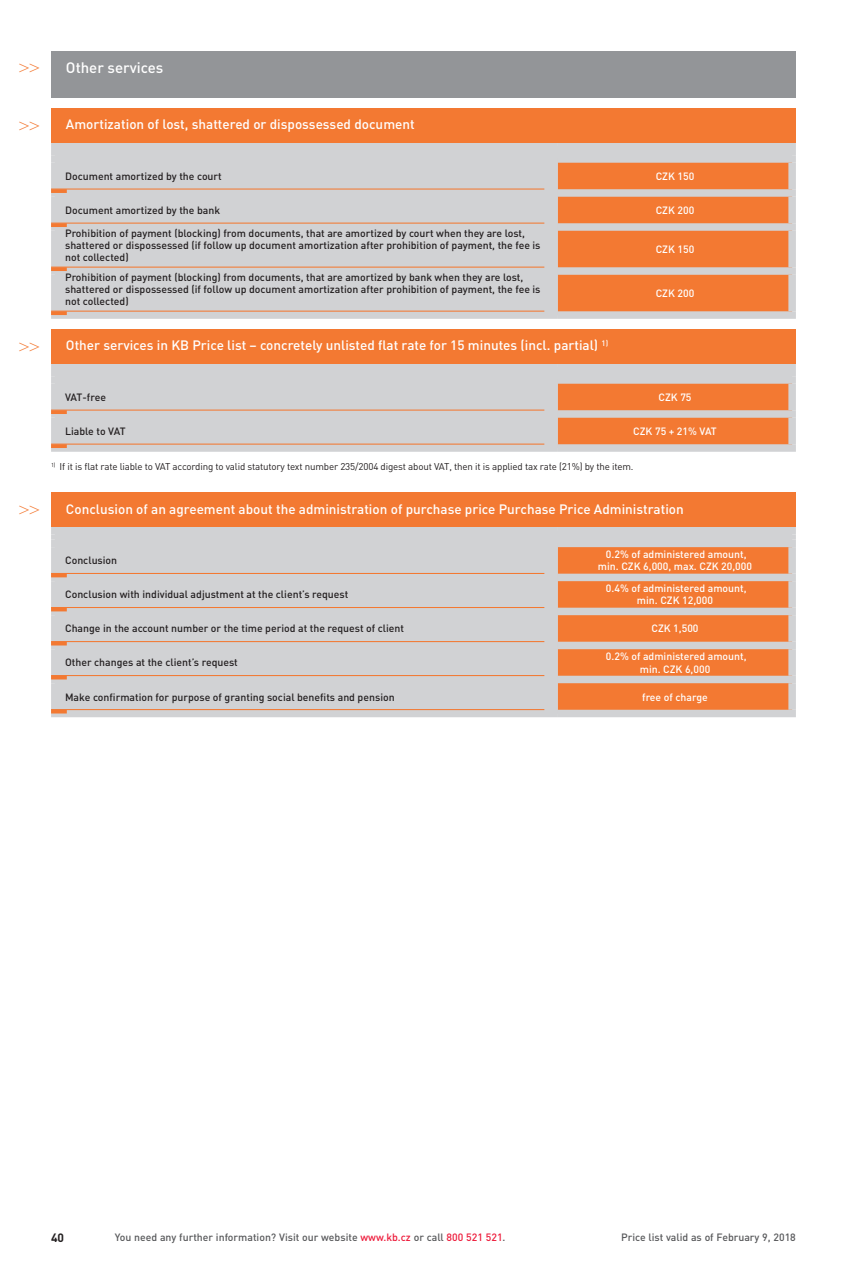
<style>
.page{position:relative;width:847px;height:1263px;background:#fff}
.page>*{position:absolute;margin:0;border:0;box-sizing:border-box;transform-origin:0 0}
.t1{font:18px "Times New Roman";color:#f37932}
.t2{font:500 15px "DIN Pro";color:#fff}
.t3{font:500 13.5px "DIN Pro";color:#fff}
.t4{font:700 12px "DIN Pro";color:#231f20}
.t5{font:500 10.5px/12px "DIN Pro";color:#231f20}
.t6{font:500 10.5px/12px "DIN Pro";color:#fff;text-align:center}
.t7{font:500 10.5px "DIN Pro";color:#57585a}
.t8{font:9.75px "DIN Pro";letter-spacing:-.015em;color:#231f20}
.s1{color:#ed1a3a}
</style>
<div class="page">
<div style="left:59px;top:150px;width:498px;height:161px;background:#d1d2d4"></div>
<div style="left:51px;top:142px;width:506px;height:8px;background:#d1d2d4"></div>
<div style="left:51px;top:150px;width:8px;height:5px;background:#d1d2d4"></div>
<div style="left:557px;top:142px;width:238px;height:8px;background:#d1d2d4"></div>
<div style="left:557px;top:150px;width:238px;height:161px;background:#f37932"></div>
<div style="left:51px;top:155px;width:506px;height:8px;background:#d1d2d4"></div>
<div style="left:51px;top:163px;width:8px;height:26px;background:#d1d2d4"></div>
<div style="left:557px;top:155px;width:238px;height:8px;background:#d1d2d4"></div>
<div style="left:788px;top:163px;width:7px;height:26px;background:#d1d2d4"></div>
<div style="left:51px;top:189px;width:506px;height:8px;background:#d1d2d4"></div>
<div style="left:51px;top:197px;width:8px;height:26px;background:#d1d2d4"></div>
<div style="left:557px;top:189px;width:238px;height:8px;background:#d1d2d4"></div>
<div style="left:788px;top:197px;width:7px;height:26px;background:#d1d2d4"></div>
<div style="left:51px;top:223px;width:506px;height:8px;background:#d1d2d4"></div>
<div style="left:51px;top:231px;width:8px;height:36px;background:#d1d2d4"></div>
<div style="left:557px;top:223px;width:238px;height:8px;background:#d1d2d4"></div>
<div style="left:788px;top:231px;width:7px;height:36px;background:#d1d2d4"></div>
<div style="left:51px;top:267px;width:506px;height:8px;background:#d1d2d4"></div>
<div style="left:51px;top:275px;width:8px;height:36px;background:#d1d2d4"></div>
<div style="left:557px;top:267px;width:238px;height:8px;background:#d1d2d4"></div>
<div style="left:788px;top:275px;width:7px;height:36px;background:#d1d2d4"></div>
<div style="left:51px;top:311px;width:506px;height:8px;background:#d1d2d4"></div>
<div style="left:557px;top:311px;width:238px;height:8px;background:#d1d2d4"></div>
<div style="left:51px;top:51px;width:744px;height:47px;background:#939598"></div>
<div style="left:51px;top:108px;width:744px;height:34px;background:#f37932"></div>
<div style="left:59px;top:371px;width:498px;height:73px;background:#d1d2d4"></div>
<div style="left:51px;top:363px;width:506px;height:8px;background:#d1d2d4"></div>
<div style="left:51px;top:371px;width:8px;height:5px;background:#d1d2d4"></div>
<div style="left:557px;top:363px;width:238px;height:8px;background:#d1d2d4"></div>
<svg style="left:557px;top:371px;width:238px;height:73px;background:#ef8140"></svg>
<div style="left:51px;top:376px;width:506px;height:8px;background:#d1d2d4"></div>
<div style="left:51px;top:384px;width:8px;height:26px;background:#d1d2d4"></div>
<div style="left:557px;top:376px;width:238px;height:8px;background:#d1d2d4"></div>
<div style="left:788px;top:384px;width:7px;height:26px;background:#d1d2d4"></div>
<div style="left:51px;top:410px;width:506px;height:8px;background:#d1d2d4"></div>
<div style="left:51px;top:418px;width:8px;height:26px;background:#d1d2d4"></div>
<div style="left:557px;top:410px;width:238px;height:8px;background:#d1d2d4"></div>
<div style="left:788px;top:418px;width:7px;height:26px;background:#d1d2d4"></div>
<div style="left:51px;top:444px;width:506px;height:8px;background:#d1d2d4"></div>
<div style="left:557px;top:444px;width:238px;height:8px;background:#d1d2d4"></div>
<div style="left:51px;top:329px;width:744px;height:34px;background:#f37932"></div>
<hr style="left:51px;top:188px;width:493px;height:2px;background:#f37932">
<hr style="left:51px;top:189px;width:16px;height:4px;background:#f37932">
<hr style="left:51px;top:410px;width:493px;height:1px;background:#f37932">
<svg style="left:51px;top:410px;width:16px;height:4px"></svg>
<hr style="left:51px;top:444px;width:493px;height:1px;background:#f37932">
<svg style="left:51px;top:444px;width:16px;height:4px"></svg>
<hr style="left:51px;top:223px;width:493px;height:1px;background:#f37932">
<svg style="left:51px;top:223px;width:16px;height:4px"></svg>
<hr style="left:51px;top:267px;width:493px;height:1px;background:#f37932">
<svg style="left:51px;top:267px;width:16px;height:4px"></svg>
<hr style="left:51px;top:311px;width:493px;height:1px;background:#f37932">
<svg style="left:51px;top:311px;width:16px;height:4px"></svg>
<div style="left:59px;top:534px;width:729px;height:176px;background:#d1d2d4"></div>
<svg style="left:557px;top:547px;width:231px;height:163px;background:#f17d39"></svg>
<div style="left:51px;top:527px;width:506px;height:7px;background:#d1d2d4"></div>
<div style="left:51px;top:534px;width:8px;height:6px;background:#d1d2d4"></div>
<div style="left:557px;top:527px;width:238px;height:7px;background:#d1d2d4"></div>
<div style="left:788px;top:534px;width:7px;height:6px;background:#d1d2d4"></div>
<div style="left:51px;top:540px;width:506px;height:7px;background:#d1d2d4"></div>
<div style="left:51px;top:547px;width:8px;height:27px;background:#d1d2d4"></div>
<div style="left:557px;top:540px;width:238px;height:7px;background:#d1d2d4"></div>
<div style="left:788px;top:547px;width:7px;height:27px;background:#d1d2d4"></div>
<div style="left:51px;top:574px;width:506px;height:7px;background:#d1d2d4"></div>
<div style="left:51px;top:581px;width:8px;height:27px;background:#d1d2d4"></div>
<div style="left:557px;top:574px;width:238px;height:7px;background:#d1d2d4"></div>
<div style="left:788px;top:581px;width:7px;height:27px;background:#d1d2d4"></div>
<div style="left:51px;top:608px;width:506px;height:7px;background:#d1d2d4"></div>
<div style="left:51px;top:615px;width:8px;height:27px;background:#d1d2d4"></div>
<div style="left:557px;top:608px;width:238px;height:7px;background:#d1d2d4"></div>
<div style="left:788px;top:615px;width:7px;height:27px;background:#d1d2d4"></div>
<div style="left:51px;top:642px;width:506px;height:7px;background:#d1d2d4"></div>
<div style="left:51px;top:649px;width:8px;height:27px;background:#d1d2d4"></div>
<div style="left:557px;top:642px;width:238px;height:7px;background:#d1d2d4"></div>
<div style="left:788px;top:649px;width:7px;height:27px;background:#d1d2d4"></div>
<div style="left:51px;top:676px;width:506px;height:7px;background:#d1d2d4"></div>
<div style="left:51px;top:683px;width:8px;height:27px;background:#d1d2d4"></div>
<div style="left:557px;top:676px;width:238px;height:7px;background:#d1d2d4"></div>
<div style="left:788px;top:683px;width:7px;height:27px;background:#d1d2d4"></div>
<div style="left:51px;top:710px;width:506px;height:7px;background:#d1d2d4"></div>
<div style="left:557px;top:710px;width:238px;height:7px;background:#d1d2d4"></div>
<div style="left:51px;top:493px;width:744px;height:34px;background:#f37932"></div>
<hr style="left:51px;top:573px;width:493px;height:1px;background:#f37932">
<hr style="left:51px;top:574px;width:16px;height:3px;background:#f37932">
<hr style="left:51px;top:607px;width:493px;height:1px;background:#f37932">
<hr style="left:51px;top:608px;width:16px;height:3px;background:#f37932">
<hr style="left:51px;top:641px;width:493px;height:1px;background:#f37932">
<hr style="left:51px;top:642px;width:16px;height:3px;background:#f37932">
<hr style="left:51px;top:675px;width:493px;height:1px;background:#f37932">
<hr style="left:51px;top:676px;width:16px;height:3px;background:#f37932">
<hr style="left:51px;top:709px;width:493px;height:1px;background:#f37932">
<hr style="left:51px;top:710px;width:16px;height:3px;background:#f37932">
<h1 class="t1" style="left:19px;top:56px;width:22px">&gt;&gt;</h1>
<h2 class="t2" style="left:66px;top:57px;width:99px">Other services</h2>
<h1 class="t1" style="left:19px;top:113px;width:22px">&gt;&gt;</h1>
<h1 class="t1" style="left:19px;top:334px;width:22px">&gt;&gt;</h1>
<p class="t3" style="left:66px;top:115px;width:350px">Amortization of lost, shattered or dispossessed document</p>
<p class="t5" style="left:65px;top:170px;width:158px">Document amortized by the court</p>
<p class="t6" style="left:655px;top:170px;width:40px">CZK 150</p>
<p class="t5" style="left:65px;top:204px;width:156px">Document amortized by the bank</p>
<p class="t6" style="left:655px;top:204px;width:40px">CZK 200</p>
<p class="t5" style="left:65px;top:226px;width:476px">Prohibition of payment (blocking) from documents, that are amortized by court when they are lost, shattered or dispossessed (if follow up document amortization after prohibition of payment, the fee is not collected)</p>
<p class="t6" style="left:655px;top:243px;width:40px">CZK 150</p>
<p class="t5" style="left:65px;top:270px;width:476px">Prohibition of payment (blocking) from documents, that are amortized by bank when they are lost, shattered or dispossessed (if follow up document amortization after prohibition of payment, the fee is not collected)</p>
<p class="t3" style="left:66px;top:336px;width:543px">Other services in KB Price list – concretely unlisted flat rate for 15 minutes (incl. partial) <sup>1)</sup></p>
<p class="t6" style="left:655px;top:287px;width:40px">CZK 200</p>
<p class="t5" style="left:65px;top:391px;width:42px">VAT-free</p>
<p class="t6" style="left:658px;top:391px;width:35px">CZK 75</p>
<p class="t5" style="left:65px;top:425px;width:62px">Liable to VAT</p>
<p class="t6" style="left:633px;top:425px;width:85px">CZK 75 + 21% VAT</p>
<p class="t8" style="left:51px;top:460px;width:583px"><sup>1)</sup> If it is flat rate liable to VAT according to valid statutory text number 235/2004 digest about VAT, then it is applied tax rate (21%) by the item.</p>
<h1 class="t1" style="left:19px;top:498px;width:22px">&gt;&gt;</h1>
<p class="t3" style="left:66px;top:500px;width:619px">Conclusion of an agreement about the administration of purchase price Purchase Price Administration</p>
<p class="t5" style="left:65px;top:554px;width:54px">Conclusion</p>
<p class="t6" style="left:597px;top:548px;width:155px">0.2% of administered amount, min. CZK 6,000, max. CZK 20,000</p>
<p class="t5" style="left:65px;top:588px;width:284px">Conclusion with individual adjustment at the client’s request</p>
<p class="t6" style="left:605px;top:582px;width:142px">0.4% of administered amount, min. CZK 12,000</p>
<p class="t5" style="left:65px;top:622px;width:340px">Change in the account number or the time period at the request of client</p>
<p class="t6" style="left:651px;top:622px;width:49px">CZK 1,500</p>
<p class="t5" style="left:65px;top:656px;width:174px">Other changes at the client’s request</p>
<p class="t6" style="left:605px;top:650px;width:142px">0.2% of administered amount, min. CZK 6,000</p>
<p class="t5" style="left:65px;top:690px;width:331px">Make confirmation for purpose of granting social benefits and pension</p>
<p class="t6" style="left:642px;top:690px;width:67px">free of charge</p>
<p class="t4" style="left:51px;top:1229px;width:15px">40</p>
<p class="t7" style="left:115px;top:1230px;width:392px">You need any further information? Visit our website <span class="s1">www.kb.cz</span> or call <span class="s1">800 521 521</span>.</p>
<p class="t7" style="left:621px;top:1230px;width:176px">Price list valid as of February 9, 2018</p>
</div>
